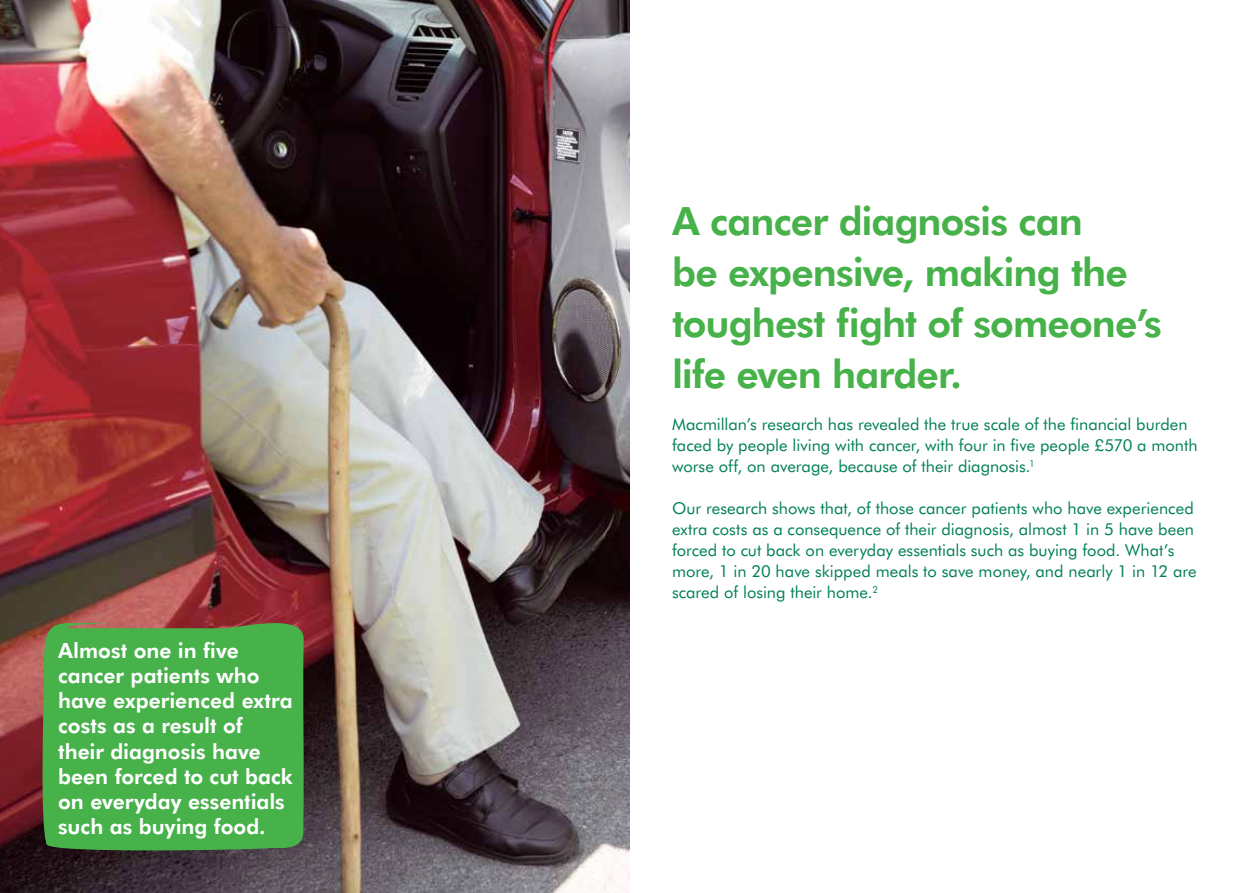
<style>
.page{position:relative;width:1259px;height:893px;background:#fff}
.page>*{position:absolute;margin:0;border:0;box-sizing:border-box;transform-origin:0 0}
.t1{font:800 39px/51px "Futura BT";letter-spacing:-.025em;color:#47b14a}
.t2{font:800 21px/25.2px "Futura BT";color:#fff}
.t3{font:16.5px/21px "Futura BT";color:#008057}
</style>
<div class="page">
<img style="left:0;top:0;width:629px;height:893px">
<svg style="left:39px;top:611px;width:265px;height:243px;background:#4da448"></svg>
<p class="t2" style="left:58px;top:638px;width:236px">Almost one in five cancer patients who have experienced extra costs as a result of their diagnosis have been forced to cut back on everyday essentials such as buying food.</p>
<h1 class="t1" style="left:672px;top:196px;width:491px">A cancer diagnosis can<br>be expensive, making the toughest fight of someone’s life even harder.</h1>
<p class="t3" style="left:672px;top:414px;width:527px">Macmillan’s research has revealed the true scale of the financial burden faced by people living with cancer, with four in five people £570 a month worse off, on average, because of their diagnosis.<sup>1</sup></p>
<p class="t3" style="left:672px;top:498px;width:526px">Our research shows that, of those cancer patients who have experienced extra costs as a consequence of their diagnosis, almost 1 in 5 have been forced to cut back on everyday essentials such as buying food. What’s more, 1 in 20 have skipped meals to save money, and nearly 1 in 12 are scared of losing their home.<sup>2</sup></p>
</div>
